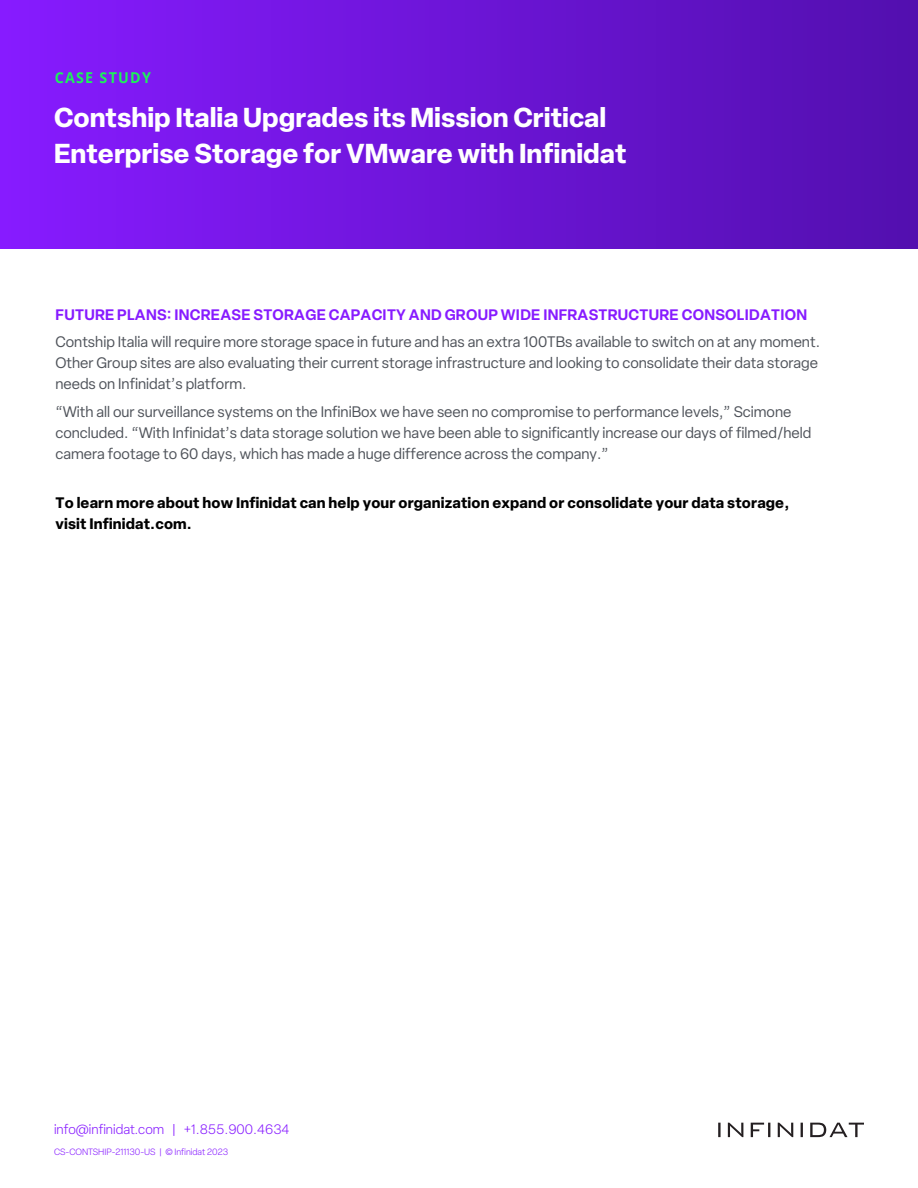
<style>
.page{position:relative;width:918px;height:1188px;background:#fff}
.page>*{position:absolute;margin:0;border:0;box-sizing:border-box;transform-origin:0 0}
.t1{font:700 27px/36px "Elza";color:#fff}
.t2{font:15px/21px "Elza";color:#4f535a}
.t3{font:700 15px/21px "Elza";letter-spacing:.01em;color:#000}
.t4{font:600 15px "Elza";letter-spacing:.02em;color:#871bff}
.t5{font:700 15px "Open Sans";letter-spacing:.09em;color:#1df15a;scale:.95 1}
.t6{font:300 13.5px "Elza";color:#871bff}
.t7{font:300 9px "Elza";color:#871bff}
</style>
<div class="page">
<svg style="left:718px;top:1123px;width:146px;height:14px"></svg>
<div style="left:0;top:0;width:918px;height:249px;background:linear-gradient(to right,#871bff,#520faf)"></div>
<p class="t5" style="left:55px;top:67px;width:103px">CASE STUDY</p>
<h1 class="t1" style="left:54px;top:98px;width:574px">Contship Italia Upgrades its Mission Critical<br>Enterprise Storage for VMware with Infinidat</h1>
<p class="t4" style="left:56px;top:304px;width:753px">FUTURE PLANS: INCREASE STORAGE CAPACITY AND GROUP WIDE INFRASTRUCTURE CONSOLIDATION</p>
<p class="t2" style="left:55px;top:332px;width:766px">Contship Italia will require more storage space in future and has an extra 100TBs available to switch on at any moment.<br>Other Group sites are also evaluating their current storage infrastructure and looking to consolidate their data storage needs on Infinidat’s platform.</p>
<p class="t2" style="left:55px;top:401px;width:757px">“With all our surveillance systems on the InfiniBox we have seen no compromise to performance levels,” Scimone concluded. “With Infinidat’s data storage solution we have been able to significantly increase our days of filmed/held camera footage to 60 days, which has made a huge difference across the company.”</p>
<p class="t3" style="left:55px;top:492px;width:735px">To learn more about how Infinidat can help your organization expand or consolidate your data storage, visit Infinidat.com.</p>
<p class="t6" style="left:54px;top:1121px;width:237px">info@infinidat.com | +1.855.900.4634</p>
<p class="t7" style="left:54px;top:1146px;width:176px">CS-CONTSHIP-211130-US | © Infinidat 2023</p>
</div>
